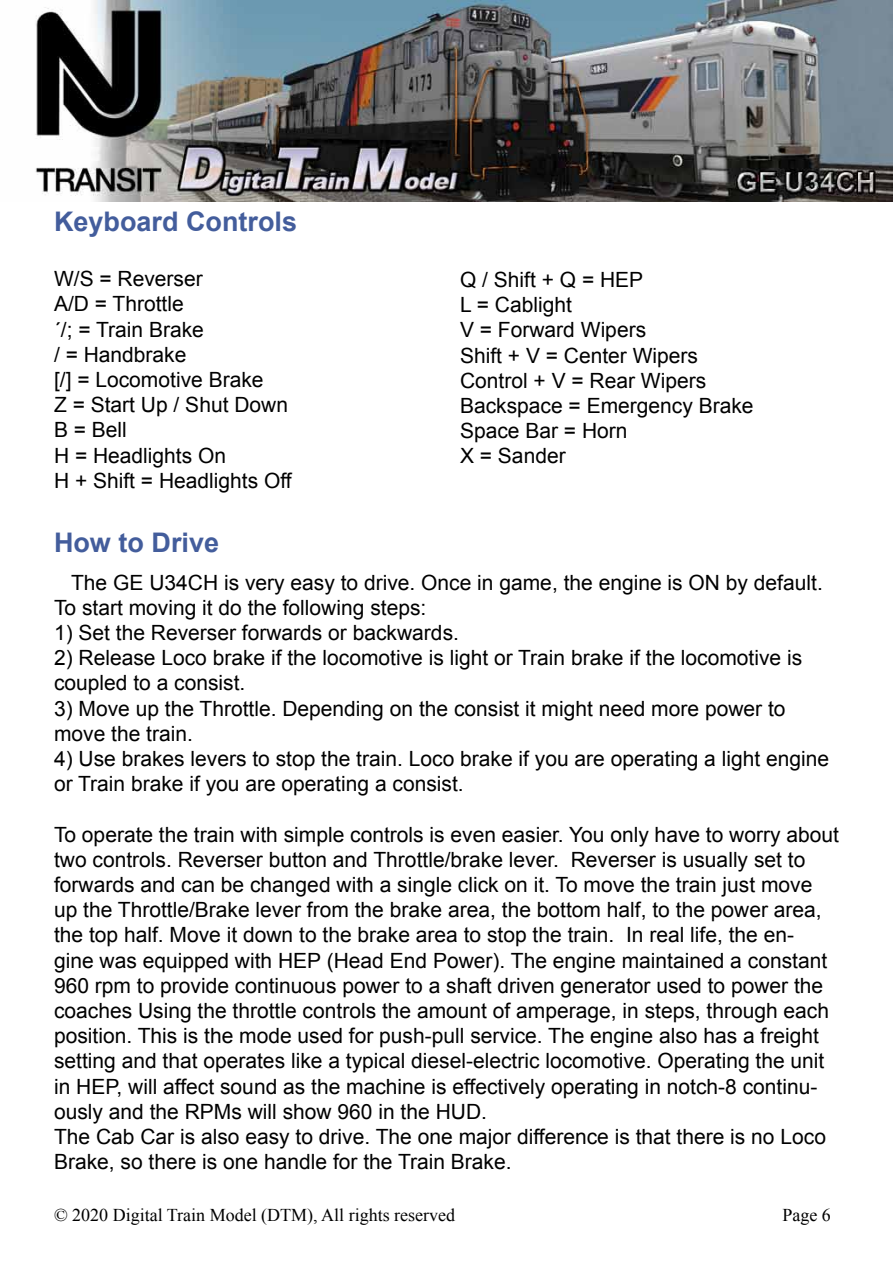
<style>
.page{position:relative;width:893px;height:1263px;background:#fff}
.page>*{position:absolute;margin:0;border:0;box-sizing:border-box;transform-origin:0 0}
.t1{font:700 27px "Arial";color:#435d9c}
.t2{font:21px/25.2px "Arial";color:#000}
.t3{font:18px "Times New Roman";color:#000}
</style>
<div class="page">
<img style="left:35px;top:0;width:858px;height:201px">
<p class="t1" style="left:54px;top:204px;width:245px">Keyboard Controls</p>
<p class="t2" style="left:54px;top:266px;width:239px">W/S = Reverser<br>A/D = Throttle<br>´/; = Train Brake<br>/ = Handbrake<br>[/] = Locomotive Brake<br>Z = Start Up / Shut Down<br>B = Bell<br>H = Headlights On<br>H + Shift = Headlights Off</p>
<p class="t2" style="left:460px;top:267px;width:295px">Q / Shift + Q = HEP<br>L = Cablight<br>V = Forward Wipers<br>Shift + V = Center Wipers<br>Control + V = Rear Wipers<br>Backspace = Emergency Brake<br>Space Bar = Horn<br>X = Sander</p>
<p class="t1" style="left:54px;top:524px;width:167px">How to Drive</p>
<p class="t2" style="left:54px;top:570px;width:770px;text-indent:17px">The GE U34CH is very easy to drive. Once in game, the engine is ON by default.<br>To start moving it do the following steps:</p>
<p class="t2" style="left:54px;top:620px;width:406px">1) Set the Reverser forwards or backwards.</p>
<p class="t2" style="left:54px;top:645px;width:750px">2) Release Loco brake if the locomotive is light or Train brake if the locomotive is coupled to a consist.</p>
<p class="t2" style="left:54px;top:696px;width:733px">3) Move up the Throttle. Depending on the consist it might need more power to move the train.</p>
<p class="t2" style="left:54px;top:746px;width:777px">4) Use brakes levers to stop the train. Loco brake if you are operating a light engine or Train brake if you are operating a consist.</p>
<p class="t2" style="left:54px;top:822px;width:786px">To operate the train with simple controls is even easier. You only have to worry about two controls. Reverser button and Throttle/brake lever. Reverser is usually set to forwards and can be changed with a single click on it. To move the train just move up the Throttle/Brake lever from the brake area, the bottom half, to the power area, the top half. Move it down to the brake area to stop the train. In real life, the en&shy;gine was equipped with HEP (Head End Power). The engine maintained a constant 960 rpm to provide continuous power to a shaft driven generator used to power the coaches Using the throttle controls the amount of amperage, in steps, through each position. This is the mode used for push-pull service. The engine also has a freight setting and that operates like a typical diesel-electric locomotive. Operating the unit in HEP, will affect sound as the machine is effectively operating in notch-8 continu&shy;ously and the RPMs will show 960 in the HUD.<br>The Cab Car is also easy to drive. The one major difference is that there is no Loco Brake, so there is one handle for the Train Brake.</p>
<p class="t3" style="left:54px;top:1203px;width:403px">© 2020 Digital Train Model (DTM), All rights reserved</p>
<p class="t3" style="left:782px;top:1203px;width:50px">Page 6</p>
</div>
